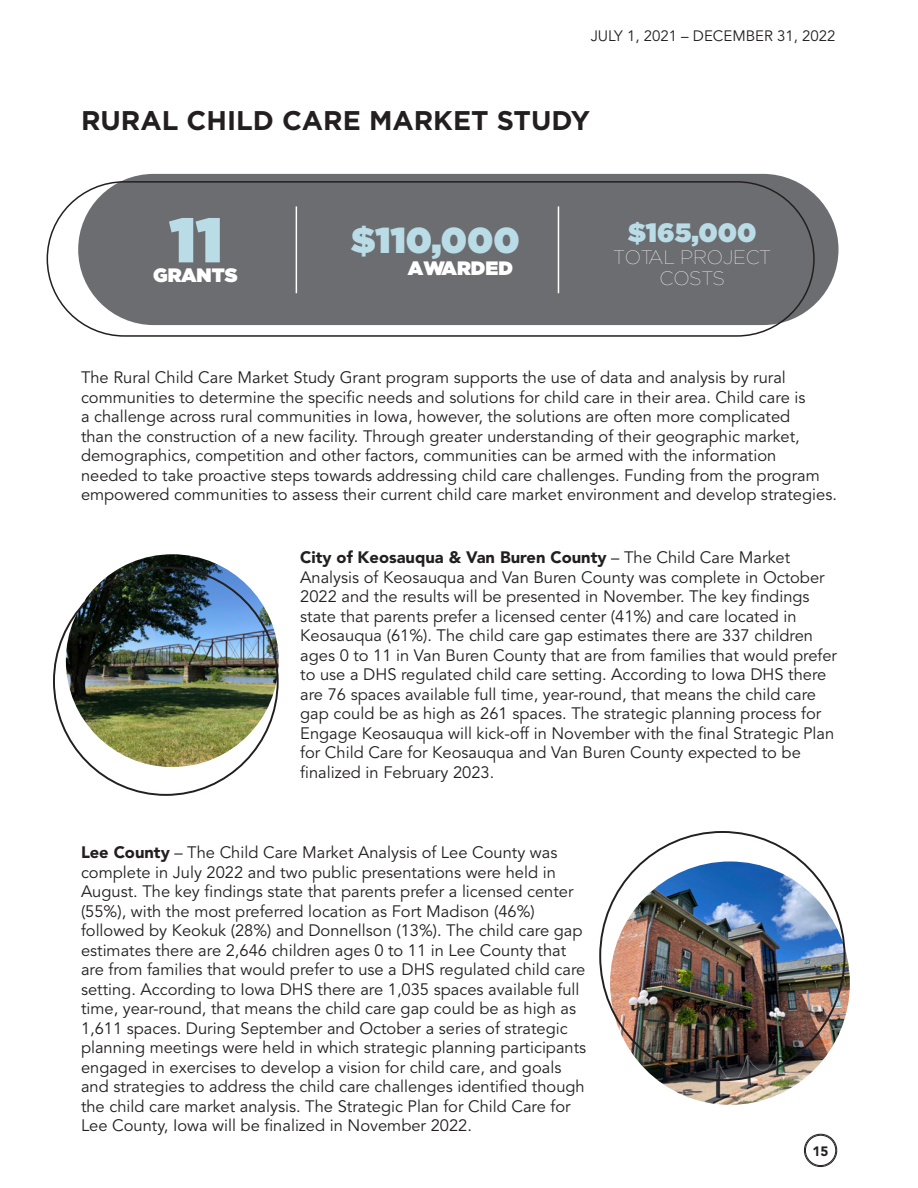
<style>
.page{position:relative;width:918px;height:1188px;background:#fff}
.page>*{position:absolute;margin:0;border:0;box-sizing:border-box;transform-origin:0 0}
.t1{font:900 63px "Gotham";color:#b9dce6}
.t2{font:900 36px "Gotham";color:#b9dce6}
.Heading_Main{font:700 27px "Gotham";color:#231f20}
.t3{font:900 26.55px "Gotham";color:#b9dce6}
.t4{font:100 19.35px/21px "Gotham";color:#fff;text-align:center}
.t5{font:900 19.35px "Gotham";color:#fff}
.Body{font:16.5px/19.5px "Avenir LT Std";color:#231f20}
.t6{font:15px "Avenir LT Std";color:#231f20}
.t7{font:900 13.5px "Avenir LT Std";color:#231f20}
.s1{font-weight:900}
</style>
<div class="page">
<div style="left:804px;top:1134px;width:33px;height:33px;border:1px solid #231f20;border-radius:50%"></div>
<div style="left:805px;top:1135px;width:31px;height:31px;border:1px solid #231f20;border-radius:50%"></div>
<div style="left:78px;top:174px;width:761px;height:151px;background:#6c6d70;border-radius:76px"></div>
<hr style="left:296px;top:206px;width:1px;height:87px;background:#fff">
<hr style="left:558px;top:206px;width:1px;height:87px;background:#fff">
<div style="left:47px;top:181px;width:768px;height:156px;border:2px solid #231f20;border-radius:77px"></div>
<img style="left:610px;top:861px;width:240px;height:244px">
<img style="left:66px;top:554px;width:213px;height:213px;border-radius:106px">
<p class="t6" style="left:591px;top:27px;width:246px">JULY 1, 2021 – DECEMBER 31, 2022</p>
<p class="Heading_Main" style="left:81px;top:102px;width:511px">RURAL CHILD CARE MARKET STUDY</p>
<h1 class="t1" style="left:169px;top:195px;width:55px">11</h1>
<p class="t5" style="left:153px;top:262px;width:86px">GRANTS</p>
<h2 class="t2" style="left:351px;top:214px;width:170px">$110,000</h2>
<p class="t5" style="left:408px;top:254px;width:106px">AWARDED</p>
<h3 class="t3" style="left:628px;top:213px;width:130px">$165,000</h3>
<p class="t4" style="left:614px;top:246px;width:159px">TOTAL PROJECT<br>COSTS</p>
<p class="Body" style="left:81px;top:368px;width:758px">The Rural Child Care Market Study Grant program supports the use of data and analysis by rural communities to determine the specific needs and solutions for child care in their area. Child care is<br>a challenge across rural communities in Iowa, however, the solutions are often more complicated<br>than the construction of a new facility. Through greater understanding of their geographic market, demographics, competition and other factors, communities can be armed with the information needed to take proactive steps towards addressing child care challenges. Funding from the program empowered communities to assess their current child care market environment and develop strategies.</p>
<p class="Body" style="left:300px;top:548px;width:538px"><span class="s1">City of Keosauqua &amp; Van Buren County</span> – The Child Care Market Analysis of Keosauqua and Van Buren County was complete in October 2022 and the results will be presented in November. The key findings state that parents prefer a licensed center (41%) and care located in Keosauqua (61%). The child care gap estimates there are 337 children ages 0 to 11 in Van Buren County that are from families that would prefer to use a DHS regulated child care setting. According to Iowa DHS there are 76 spaces available full time, year-round, that means the child care gap could be as high as 261 spaces. The strategic planning process for Engage Keosauqua will kick-off in November with the final Strategic Plan for Child Care for Keosauqua and Van Buren County expected to be finalized in February 2023.</p>
<p class="Body" style="left:81px;top:843px;width:507px"><span class="s1">Lee County</span> – The Child Care Market Analysis of Lee County was complete in July 2022 and two public presentations were held in August. The key findings state that parents prefer a licensed center (55%), with the most preferred location as Fort Madison (46%) followed by Keokuk (28%) and Donnellson (13%). The child care gap estimates there are 2,646 children ages 0 to 11 in Lee County that are from families that would prefer to use a DHS regulated child care setting. According to Iowa DHS there are 1,035 spaces available full time, year-round, that means the child care gap could be as high as 1,611 spaces. During September and October a series of strategic planning meetings were held in which strategic planning participants engaged in exercises to develop a vision for child care, and goals and strategies to address the child care challenges identified though the child care market analysis. The Strategic Plan for Child Care for Lee County, Iowa will be finalized in November 2022.</p>
<p class="t7" style="left:813px;top:1143px;width:17px">15</p>
</div>
